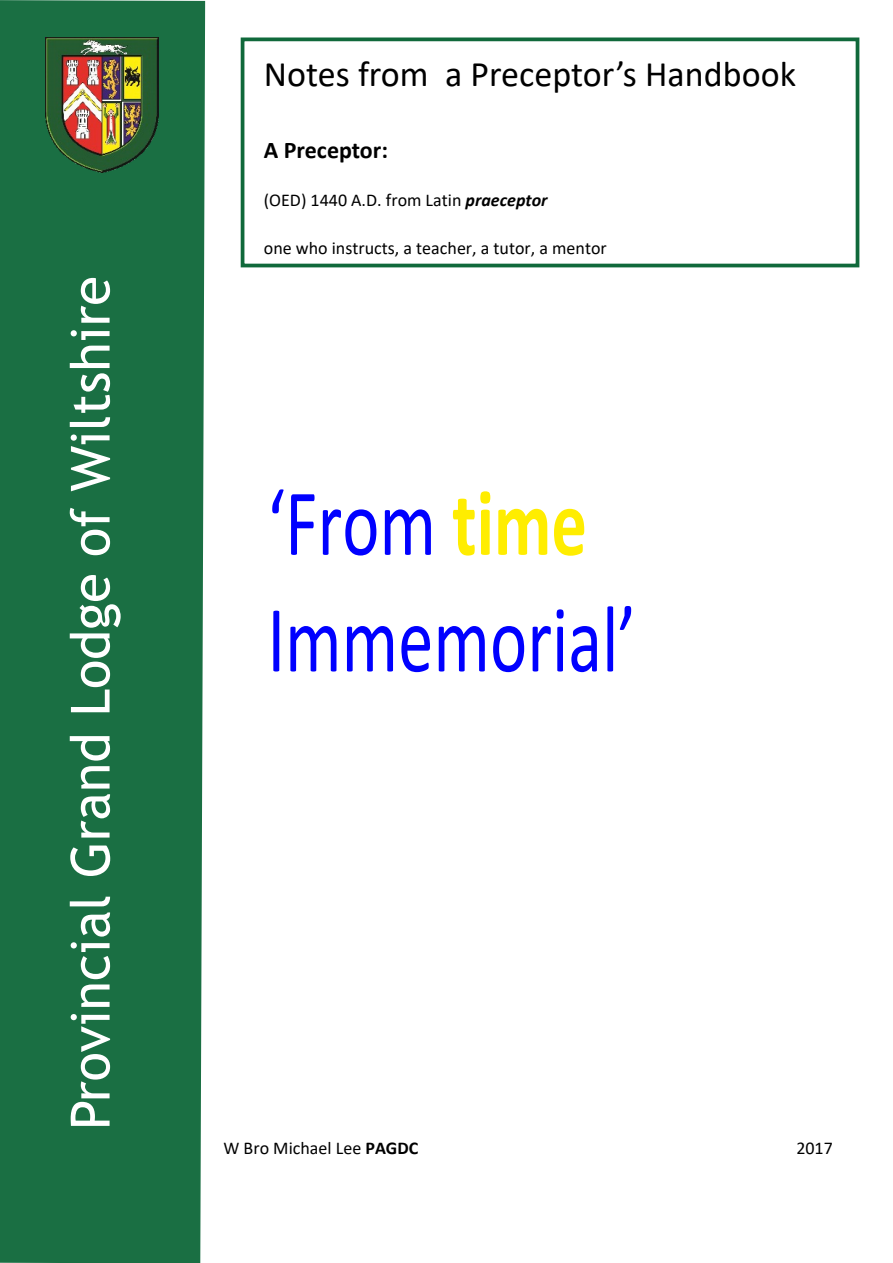
<style>
.page{position:relative;width:893px;height:1263px;background:#fff}
.page>*{position:absolute;margin:0;border:0;box-sizing:border-box;transform-origin:0 0}
.t1{font:95.4px/116.6px "Calibri";color:#00f;scale:.74 1}
.t2{font:54px "Trebuchet MS";color:#fff}
.t3{font:36px "Calibri";color:#000}
.t4{font:700 24px "Calibri";color:#000}
.t5{font:18px "Calibri";color:#000}
.s1{font-weight:700;font-style:italic}
.s2{font-weight:700;color:#ffed00}
.s3{font-weight:700}
</style>
<div class="page">
<div style="left:0;top:0;width:205px;height:1263px;background:#1a6f43"></div>
<div style="left:241px;top:38px;width:618px;height:229px;border:4px solid #10693b"></div>
<img style="left:46px;top:38px;width:112px;height:135px">
<h2 class="t2" style="left:70px;top:1130px;width:855px;rotate:-90deg">Provincial Grand Lodge of Wiltshire</h2>
<h3 class="t3" style="left:264px;top:58px;width:534px">Notes from a Preceptor’s Handbook</h3>
<h3 class="t4" style="left:264px;top:140px;width:126px">A Preceptor:</h3>
<p class="t5" style="left:264px;top:192px;width:285px">(OED) 1440 A.D. from Latin <span class="s1">praeceptor</span></p>
<p class="t5" style="left:264px;top:240px;width:345px">one who instructs, a teacher, a tutor, a mentor</p>
<h1 class="t1" style="left:267px;top:472px;width:500px">‘From <span class="s2">time<br></span>Immemorial’</h1>
<p class="t5" style="left:224px;top:1140px;width:196px">W Bro Michael Lee <span class="s3">PAGDC</span></p>
<p class="t5" style="left:796px;top:1140px;width:38px">2017</p>
</div>
